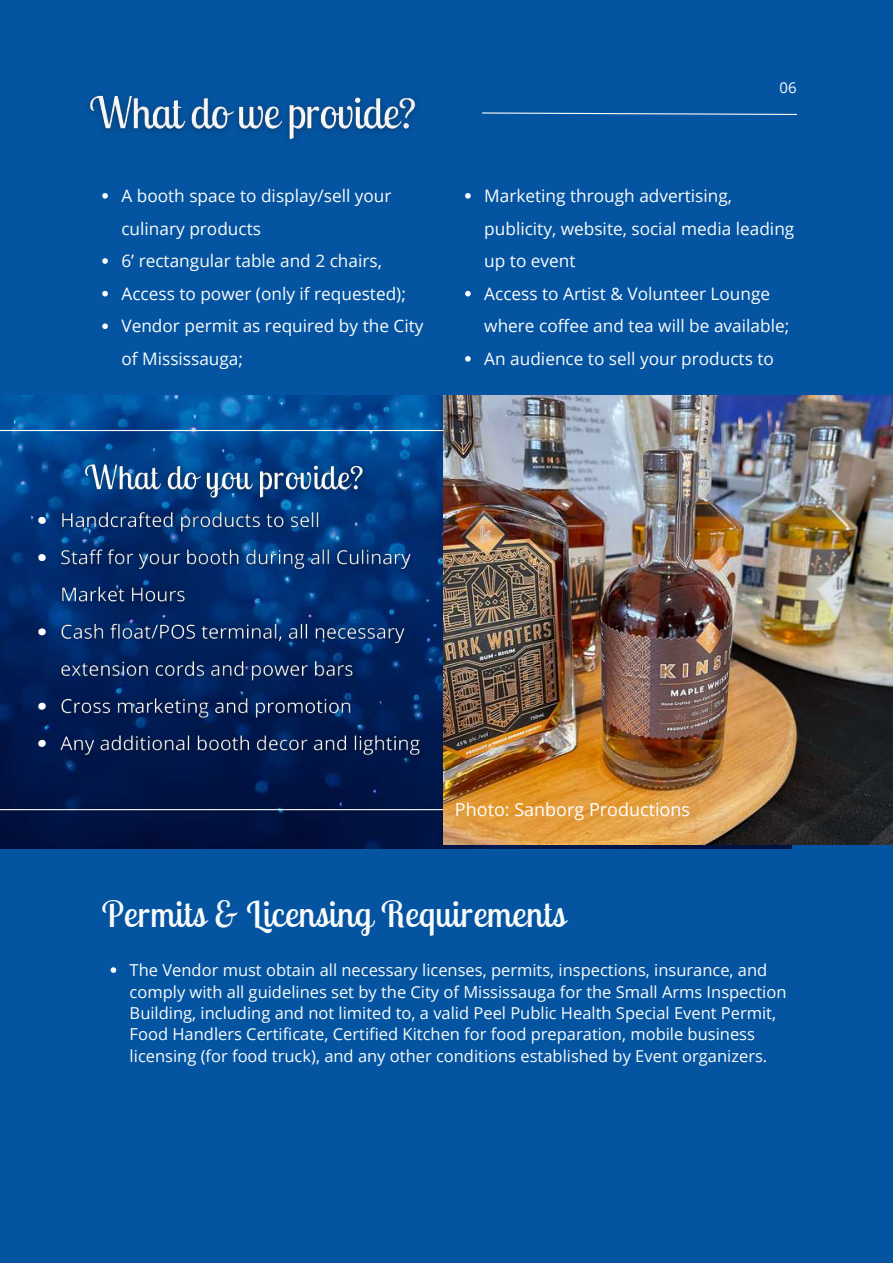
<style>
.page{position:relative;width:893px;height:1264px;background:#fff}
.page>*{position:absolute;margin:0;border:0;box-sizing:border-box;transform-origin:0 0}
.t1{font:36px "Lobster Two";letter-spacing:.015em;color:#f9fcf9}
.t2{font:18px "Open Sans";color:#fff}
.t3{font:17.25px/32.5px "Open Sans";color:#f9fcf9}
.t4{font:16.5px/21.3px "Open Sans";color:#f9fcf9}
.t5{font:15px "Open Sans";color:#f9fcf9}
</style>
<div class="page">
<div style="left:0;top:0;width:892px;height:1262px;background:#0454a2"></div>
<img style="left:89px;top:95px;width:328px;height:46px">
<svg style="left:482px;top:112px;width:315px;height:3px"></svg>
<img style="left:0;top:395px;width:791px;height:453px">
<hr style="left:0;top:809px;width:892px;height:1px;background:#f9fcf9">
<hr style="left:0;top:430px;width:892px;height:1px;background:#f9fcf9">
<img style="left:443px;top:395px;width:449px;height:449px">
<svg style="left:465px;top:193px;width:5px;height:6px"></svg>
<svg style="left:465px;top:291px;width:5px;height:5px"></svg>
<svg style="left:465px;top:356px;width:5px;height:6px"></svg>
<img style="left:38px;top:501px;width:389px;height:262px">
<img style="left:76px;top:449px;width:296px;height:60px">
<svg style="left:102px;top:193px;width:6px;height:6px"></svg>
<svg style="left:102px;top:258px;width:6px;height:6px"></svg>
<svg style="left:102px;top:291px;width:6px;height:5px"></svg>
<svg style="left:102px;top:323px;width:6px;height:6px"></svg>
<svg style="left:111px;top:967px;width:5px;height:5px"></svg>
<p class="t3" style="left:121px;top:179px;width:303px">A booth space to display/sell your culinary products<br>6’ rectangular table and 2 chairs,<br>Access to power (only if requested);<br>Vendor permit as required by the City of Mississauga;</p>
<p class="t5" style="left:779px;top:77px;width:19px">06</p>
<p class="t3" style="left:484px;top:179px;width:311px">Marketing through advertising, publicity, website, social media leading up to event<br>Access to Artist &amp; Volunteer Lounge where coffee and tea will be available;<br>An audience to sell your products to</p>
<p class="t2" style="left:455px;top:797px;width:236px">Photo: Sanborg Productions</p>
<h1 class="t1" style="left:102px;top:891px;width:465px">Permits &amp; Licensing Requirements</h1>
<p class="t4" style="left:130px;top:959px;width:658px">The Vendor must obtain all necessary licenses, permits, inspections, insurance, and comply with all guidelines set by the City of Mississauga for the Small Arms Inspection Building, including and not limited to, a valid Peel Public Health Special Event Permit, Food Handlers Certificate, Certified Kitchen for food preparation, mobile business licensing (for food truck), and any other conditions established by Event organizers.</p>
</div>
